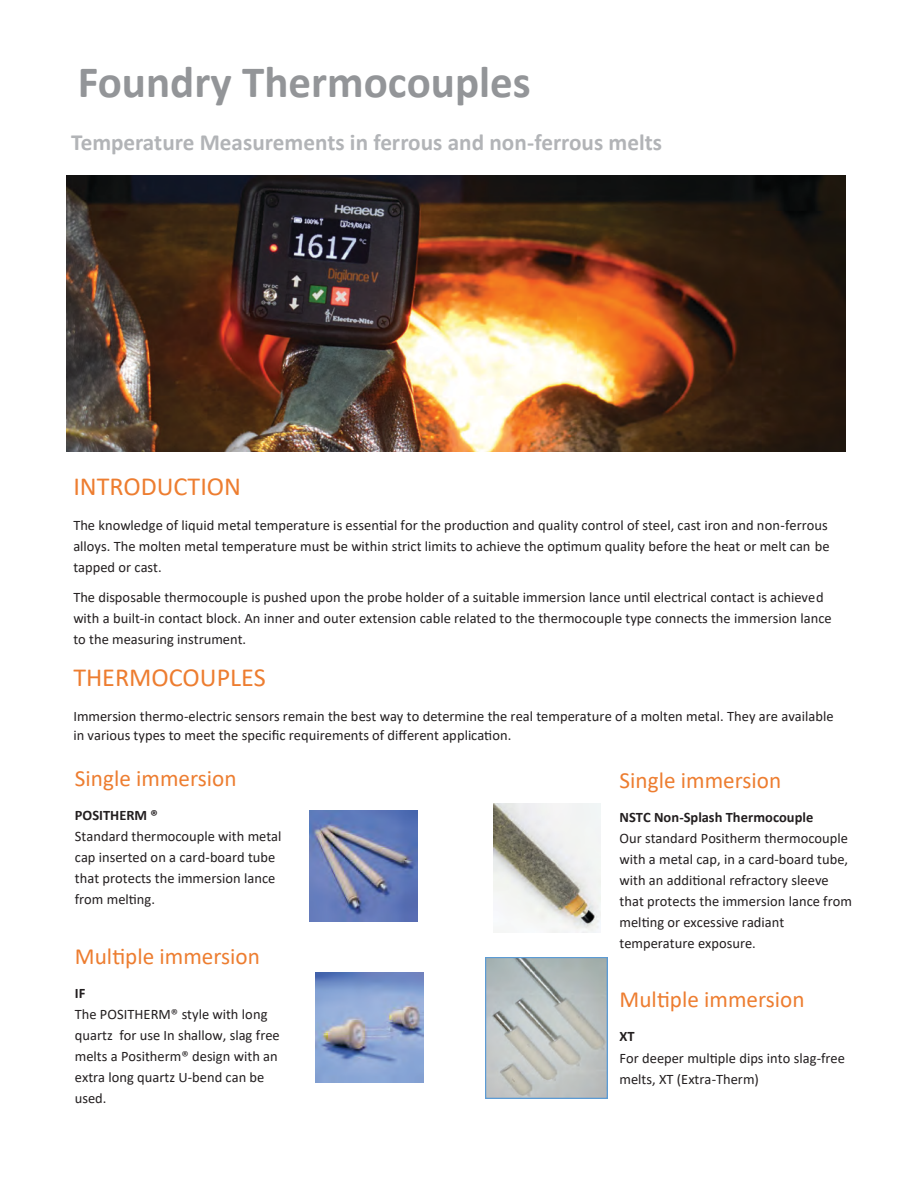
<style>
.page{position:relative;width:918px;height:1188px;background:#fff}
.page>*{position:absolute;margin:0;border:0;box-sizing:border-box;transform-origin:0 0}
.t1{font:700 45px "Calibri";color:#939598}
.t2{font:26.1px "Calibri";color:#ed7d30}
.t3{font:23.25px "Calibri";color:#ed7d30}
.t4{font:700 23.25px "Calibri";color:#b2b4b7}
.t5{font:14.4px/21.1px "Calibri";color:#231f20}
.t6{font:700 14.4px "Calibri";color:#231f20}
</style>
<div class="page">
<img style="left:67px;top:176px;width:778px;height:275px">
<img style="left:309px;top:811px;width:108px;height:111px">
<img style="left:316px;top:972px;width:108px;height:110px">
<svg style="left:485px;top:957px;width:123px;height:142px"></svg>
<img style="left:493px;top:803px;width:108px;height:130px">
<h1 class="t1" style="left:78px;top:50px;width:455px">Foundry Thermocouples</h1>
<h3 class="t4" style="left:71px;top:126px;width:592px">Temperature Measurements in ferrous and non-ferrous melts</h3>
<h2 class="t2" style="left:73px;top:468px;width:169px">INTRODUCTION</h2>
<p class="t5" style="left:73px;top:514px;width:758px">The knowledge of liquid metal temperature is essential for the production and quality control of steel, cast iron and non-ferrous alloys. The molten metal temperature must be within strict limits to achieve the optimum quality before the heat or melt can be tapped or cast.</p>
<p class="t5" style="left:73px;top:586px;width:760px">The disposable thermocouple is pushed upon the probe holder of a suitable immersion lance until electrical contact is achieved with a built-in contact block. An inner and outer extension cable related to the thermocouple type connects the immersion lance to the measuring instrument.</p>
<h2 class="t2" style="left:73px;top:659px;width:194px">THERMOCOUPLES</h2>
<p class="t5" style="left:73px;top:706px;width:762px;line-height:19px">Immersion thermo-electric sensors remain the best way to determine the real temperature of a molten metal. They are available in various types to meet the specific requirements of different application.</p>
<h3 class="t3" style="left:620px;top:764px;width:163px">Single immersion</h3>
<p class="t6" style="left:620px;top:807px;width:195px">NSTC Non-Splash Thermocouple</p>
<p class="t5" style="left:620px;top:827px;width:234px">Our standard Positherm thermocouple with a metal cap, in a card-board tube, with an additional refractory sleeve that protects the immersion lance from melting or excessive radiant temperature exposure.</p>
<h3 class="t3" style="left:75px;top:762px;width:163px">Single immersion</h3>
<p class="t6" style="left:75px;top:805px;width:85px">POSITHERM ®</p>
<p class="t5" style="left:75px;top:825px;width:208px">Standard thermocouple with metal cap inserted on a card-board tube that protects the immersion lance from melting.</p>
<h3 class="t3" style="left:75px;top:940px;width:187px">Multiple immersion</h3>
<p class="t6" style="left:75px;top:983px;width:12px">IF</p>
<p class="t5" style="left:75px;top:1003px;width:206px">The POSITHERM® style with long quartz for use In shallow, slag free melts a Positherm® design with an extra long quartz U-bend can be used.</p>
<h3 class="t3" style="left:620px;top:984px;width:187px">Multiple immersion</h3>
<p class="t6" style="left:620px;top:1027px;width:17px">XT</p>
<p class="t5" style="left:620px;top:1047px;width:227px">For deeper multiple dips into slag-free melts, XT (Extra-Therm)</p>
</div>
